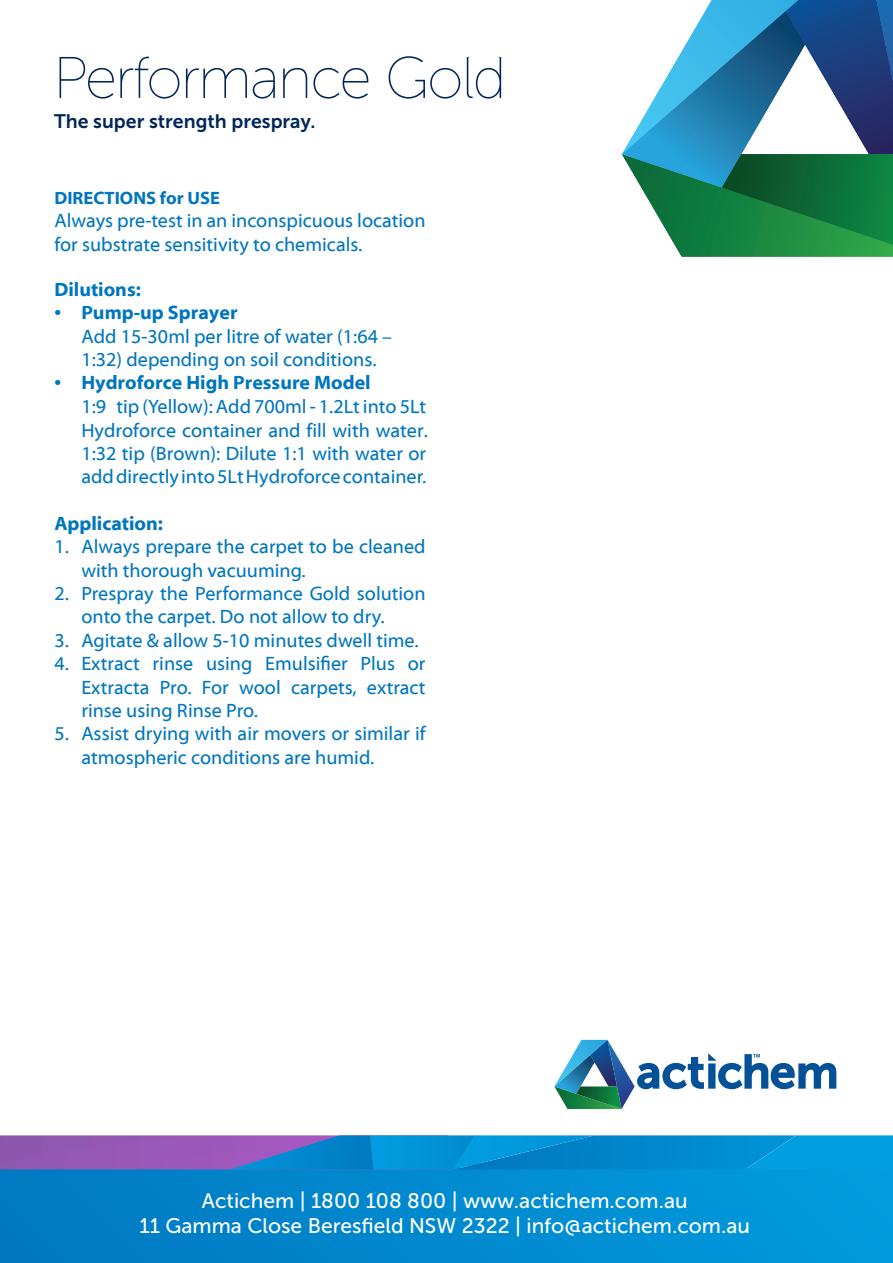
<style>
.page{position:relative;width:893px;height:1263px;background:#fff}
.page>*{position:absolute;margin:0;border:0;box-sizing:border-box;transform-origin:0 0}
.t1{font:300 58.5px "Museo Sans Display";color:#002659}
.t2{font:21px "Museo Sans 500";color:#fff}
.t3{font:19.5px/23.4px "Myriad Web Pro";color:#0076be}
.t4{font:19.5px "Museo Sans 700";color:#002659}
.t5{font:700 19.5px "Myriad Web Pro";color:#0076be}
.t6{font:700 18px "Myriad Web Pro";color:#0076be}
.s1{font-weight:700}
</style>
<div class="page">
<div style="left:0;top:1169px;width:893px;height:94px;background:linear-gradient(to right,#0079c0,#019bde)"></div>
<svg style="left:622px;top:0;width:271px;height:257px"></svg>
<svg style="left:554px;top:1040px;width:282px;height:69px"></svg>
<svg style="left:0;top:1135px;width:893px;height:34px;background:#337ecb"></svg>
<p class="t1" style="left:54px;top:47px;width:453px">Performance Gold</p>
<p class="t4" style="left:54px;top:110px;width:263px">The super strength prespray.</p>
<p class="t6" style="left:54px;top:188px;width:167px">DIRECTIONS for USE</p>
<p class="t3" style="left:54px;top:210px;width:373px">Always pre-test in an inconspicuous location for substrate sensitivity to chemicals.</p>
<p class="t5" style="left:54px;top:279px;width:88px">Dilutions:</p>
<p class="t3" style="left:81px;top:301px;width:312px;text-indent:-27px"><span class="s1">• Pump-up Sprayer<br></span>Add 15-30ml per litre of water (1:64 –<br>1:32) depending on soil conditions.</p>
<p class="t3" style="left:81px;top:372px;width:348px;text-indent:-27px"><span class="s1">• Hydroforce High Pressure Model<br></span>1:9 tip (Yellow): Add 700ml - 1.2Lt into 5Lt Hydroforce container and fill with water.<br>1:32 tip (Brown): Dilute 1:1 with water or add directly into 5Lt Hydroforce container.</p>
<p class="t5" style="left:54px;top:513px;width:110px">Application:</p>
<p class="t3" style="left:81px;top:535px;width:346px;text-indent:-27px">1. Always prepare the carpet to be cleaned with thorough vacuuming.</p>
<p class="t3" style="left:81px;top:582px;width:346px;text-indent:-27px">2. Prespray the Performance Gold solution onto the carpet. Do not allow to dry.</p>
<p class="t3" style="left:54px;top:629px;width:366px">3. Agitate &amp; allow 5-10 minutes dwell time.</p>
<p class="t3" style="left:81px;top:652px;width:346px;text-align:justify;text-indent:-27px">4. Extract rinse using Emulsifier Plus or Extracta Pro. For wool carpets, extract rinse using Rinse Pro.</p>
<p class="t3" style="left:81px;top:723px;width:346px;text-indent:-27px">5. Assist drying with air movers or similar if atmospheric conditions are humid.</p>
<p class="t2" style="left:202px;top:1189px;width:487px">Actichem | 1800 108 800 | www.actichem.com.au</p>
<p class="t2" style="left:140px;top:1214px;width:612px">11 Gamma Close Beresfield NSW 2322 | info@actichem.com.au</p>
</div>
